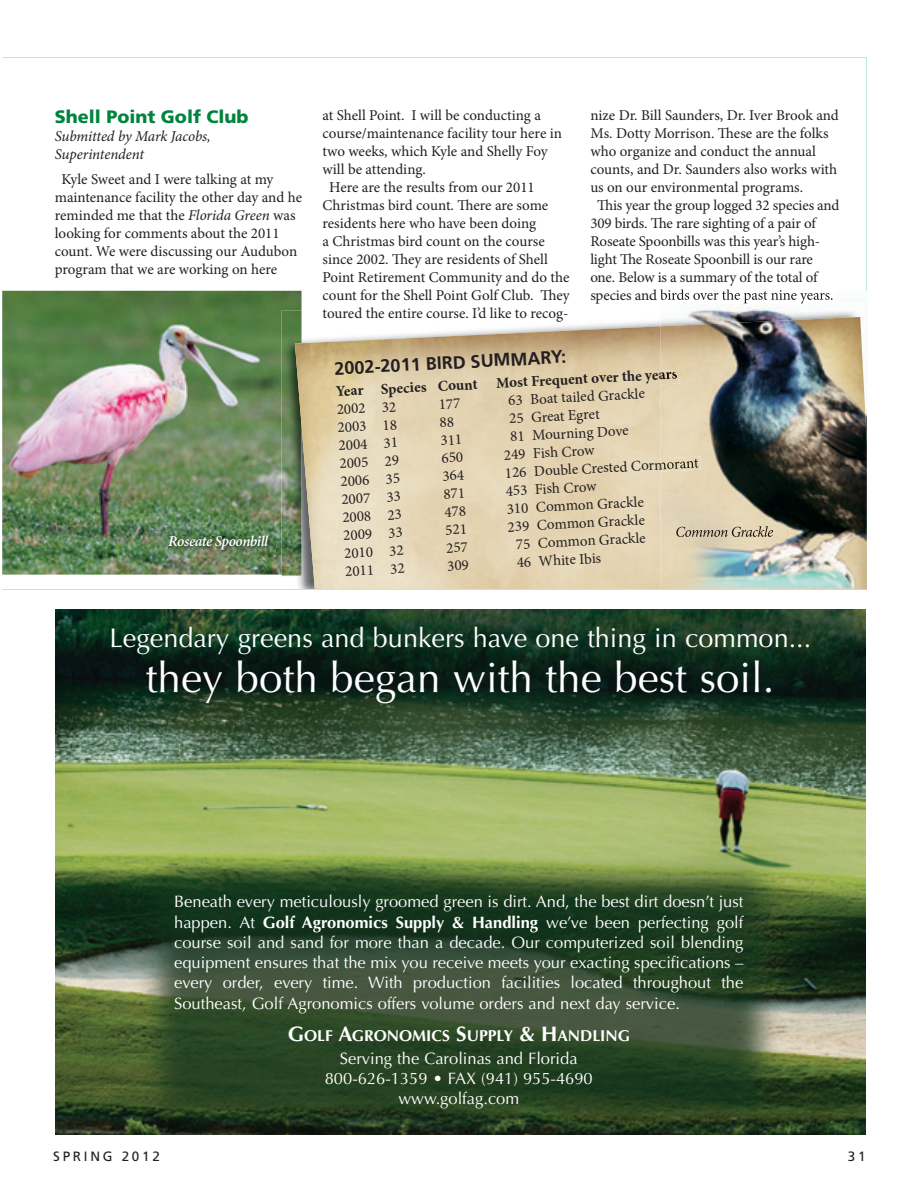
<style>
.page{position:relative;width:920px;height:1188px;background:#fff}
.page>*{position:absolute;margin:0;border:0;box-sizing:border-box;transform-origin:0 0}
.t1{font:42px "Optima";color:#fff}
.t2{font:27px "Optima";color:#fff}
.t3{font:700 18px "Frutiger";color:#231f20}
.t4{font:900 18px "Frutiger";color:#00843d}
.t5{font:16.5px/20.2px "Optima";color:#fff;text-align:justify}
.t6{font:700 15.75px "Optima";color:#fff}
.t7{font:15px/18px "Minion Pro";letter-spacing:-.005em;color:#231f20}
.t8{font:700 15px "Minion Pro";color:#231f20}
.t9{font:italic 15px/18px "Minion Pro";letter-spacing:-.01em;color:#231f20}
.t10{font:italic 600 15px "Minion Pro";letter-spacing:-.03em;color:#fff}
.t11{font:13.5px "Frutiger";letter-spacing:.2em;color:#231f20}
.s1{font-style:italic}
.s2{font-weight:700}
.s3{font-size:21px}
</style>
<div class="page">
<img style="left:2px;top:291px;width:299px;height:283px">
<img style="left:281px;top:310px;width:20px;height:266px">
<img style="left:295px;top:326px;width:365px;height:263px">
<img style="left:168px;top:536px;width:107px;height:20px">
<img style="left:687px;top:310px;width:172px;height:7px">
<img style="left:660px;top:317px;width:206px;height:272px">
<img style="left:866px;top:290px;width:1px;height:299px">
<img style="left:661px;top:290px;width:172px;height:14px">
<img style="left:660px;top:370px;width:20px;height:14px">
<img style="left:660px;top:456px;width:40px;height:15px">
<img style="left:673px;top:523px;width:100px;height:13px">
<img style="left:56px;top:609px;width:809px;height:525px">
<svg style="left:440px;top:398px;width:20px;height:11px"></svg>
<svg style="left:440px;top:416px;width:13px;height:11px"></svg>
<svg style="left:441px;top:434px;width:20px;height:11px"></svg>
<svg style="left:441px;top:452px;width:21px;height:11px"></svg>
<svg style="left:442px;top:470px;width:22px;height:11px"></svg>
<svg style="left:443px;top:488px;width:20px;height:11px"></svg>
<svg style="left:444px;top:506px;width:21px;height:11px"></svg>
<svg style="left:445px;top:524px;width:20px;height:11px"></svg>
<svg style="left:446px;top:542px;width:21px;height:11px"></svg>
<svg style="left:447px;top:560px;width:21px;height:11px"></svg>
<p class="t4" style="left:55px;top:106px;width:195px">Shell Point Golf Club</p>
<p class="t9" style="left:55px;top:127px;width:157px">Submitted by Mark Jacobs,<br>Superintendent</p>
<p class="t7" style="left:55px;top:170px;width:249px;text-indent:7px">Kyle Sweet and I were talking at my maintenance facility the other day and he reminded me that the <span class="s1">Florida Green</span> was looking for comments about the 2011 count. We were discussing our Audubon program that we are working on here</p>
<p class="t10" style="left:168px;top:532px;width:101px">Roseate Spoonbill</p>
<p class="t7" style="left:322px;top:106px;width:220px">at Shell Point. I will be conducting a</p>
<p class="t7" style="left:322px;top:124px;width:241px">course/maintenance facility tour here in</p>
<p class="t7" style="left:322px;top:142px;width:227px">two weeks, which Kyle and Shelly Foy</p>
<p class="t7" style="left:322px;top:160px;width:105px">will be attending.</p>
<p class="t7" style="left:329px;top:178px;width:207px">Here are the results from our 2011</p>
<p class="t7" style="left:322px;top:196px;width:227px">Christmas bird count. There are some</p>
<p class="t7" style="left:322px;top:214px;width:215px">residents here who have been doing</p>
<p class="t7" style="left:322px;top:232px;width:224px">a Christmas bird count on the course</p>
<p class="t7" style="left:322px;top:250px;width:227px">since 2002. They are residents of Shell</p>
<p class="t7" style="left:322px;top:268px;width:248px">Point Retirement Community and do the</p>
<p class="t7" style="left:322px;top:286px;width:248px">count for the Shell Point Golf Club. They</p>
<p class="t7" style="left:322px;top:304px;width:247px">toured the entire course. I’d like to recog-</p>
<p class="t7" style="left:590px;top:106px;width:250px">nize Dr. Bill Saunders, Dr. Iver Brook and</p>
<p class="t7" style="left:590px;top:124px;width:239px">Ms. Dotty Morrison. These are the folks</p>
<p class="t7" style="left:590px;top:142px;width:227px">who organize and conduct the annual</p>
<p class="t7" style="left:590px;top:160px;width:248px">counts, and Dr. Saunders also works with</p>
<p class="t7" style="left:590px;top:178px;width:214px">us on our environmental programs.</p>
<p class="t7" style="left:596px;top:196px;width:244px">This year the group logged 32 species and</p>
<p class="t7" style="left:590px;top:214px;width:227px">309 birds. The rare sighting of a pair of</p>
<p class="t7" style="left:590px;top:232px;width:231px">Roseate Spoonbills was this year’s high-</p>
<p class="t7" style="left:590px;top:250px;width:224px">light The Roseate Spoonbill is our rare</p>
<p class="t7" style="left:590px;top:268px;width:228px">one. Below is a summary of the total of</p>
<p class="t3" style="left:334px;top:358px;width:233px;rotate:-3deg">2002-2011 bird SuMMary:</p>
<p class="t8" style="left:335px;top:381px;width:344px;rotate:-3deg">Year Species Count Mostfrequentover the years</p>
<p class="t7" style="left:336px;top:400px;width:61px;rotate:-3deg">2002 32</p>
<p class="t7" style="left:507px;top:391px;width:138px;rotate:-3deg">63 Boat tailed Grackle</p>
<p class="t7" style="left:508px;top:409px;width:92px;rotate:-3deg">25 Great Egret</p>
<p class="t7" style="left:337px;top:418px;width:61px;rotate:-3deg">2003 18</p>
<p class="t7" style="left:509px;top:427px;width:120px;rotate:-3deg">81 Mourning Dove</p>
<p class="t7" style="left:338px;top:436px;width:61px;rotate:-3deg">2004 31</p>
<p class="t7" style="left:503px;top:446px;width:92px;rotate:-3deg">249 Fish Crow</p>
<p class="t7" style="left:339px;top:454px;width:61px;rotate:-3deg">2005 29</p>
<p class="t7" style="left:504px;top:464px;width:195px;rotate:-3deg">126 Double Crested Cormorant</p>
<p class="t7" style="left:340px;top:472px;width:61px;rotate:-3deg">2006 35</p>
<p class="t7" style="left:505px;top:482px;width:92px;rotate:-3deg">453 Fish Crow</p>
<p class="t7" style="left:341px;top:490px;width:61px;rotate:-3deg">2007 33</p>
<p class="t7" style="left:506px;top:500px;width:139px;rotate:-3deg">310 Common Grackle</p>
<p class="t7" style="left:342px;top:508px;width:61px;rotate:-3deg">2008 23</p>
<p class="t7" style="left:507px;top:518px;width:139px;rotate:-3deg">239 Common Grackle</p>
<p class="t7" style="left:343px;top:526px;width:61px;rotate:-3deg">2009 33</p>
<p class="t7" style="left:515px;top:535px;width:131px;rotate:-3deg">75 Common Grackle</p>
<p class="t7" style="left:344px;top:544px;width:61px;rotate:-3deg">2010 32</p>
<p class="t7" style="left:516px;top:553px;width:87px;rotate:-3deg">46 White Ibis</p>
<p class="t7" style="left:344px;top:562px;width:61px;rotate:-3deg">2011 32</p>
<h2 class="t2" style="left:109px;top:622px;width:703px">Legendary greens and bunkers have one thing in common...</h2>
<h1 class="t1" style="left:146px;top:653px;width:630px">they both began with the best soil.</h1>
<p class="t5" style="left:174px;top:892px;width:570px">Beneath every meticulously groomed green is dirt. And, the best dirt doesn’t just happen. At <span class="s2">Golf Agronomics Supply &amp; Handling</span> we’ve been perfecting golf course soil and sand for more than a decade. Our computerized soil blending equipment ensures that the mix you receive meets your exacting specifications – every order, every time. With production facilities located throughout the Southeast, Golf Agronomics offers volume orders and next day service.</p>
<p class="t6" style="left:287px;top:1026px;width:343px"><span class="s3">G</span>OLF <span class="s3">A</span>GRONOMICS <span class="s3">S</span>UPPLY <span class="s3">&amp; H</span>ANDLING</p>
<p class="t5" style="left:324px;top:1048px;width:269px;text-align:center">Serving the Carolinas and Florida<br>800-626-1359 • FAX (941) 955-4690 www.golfag.com</p>
<p class="t11" style="left:53px;top:1148px;width:108px">SPRING 2012</p>
<p class="t11" style="left:847px;top:1148px;width:19px">31</p>
</div>
